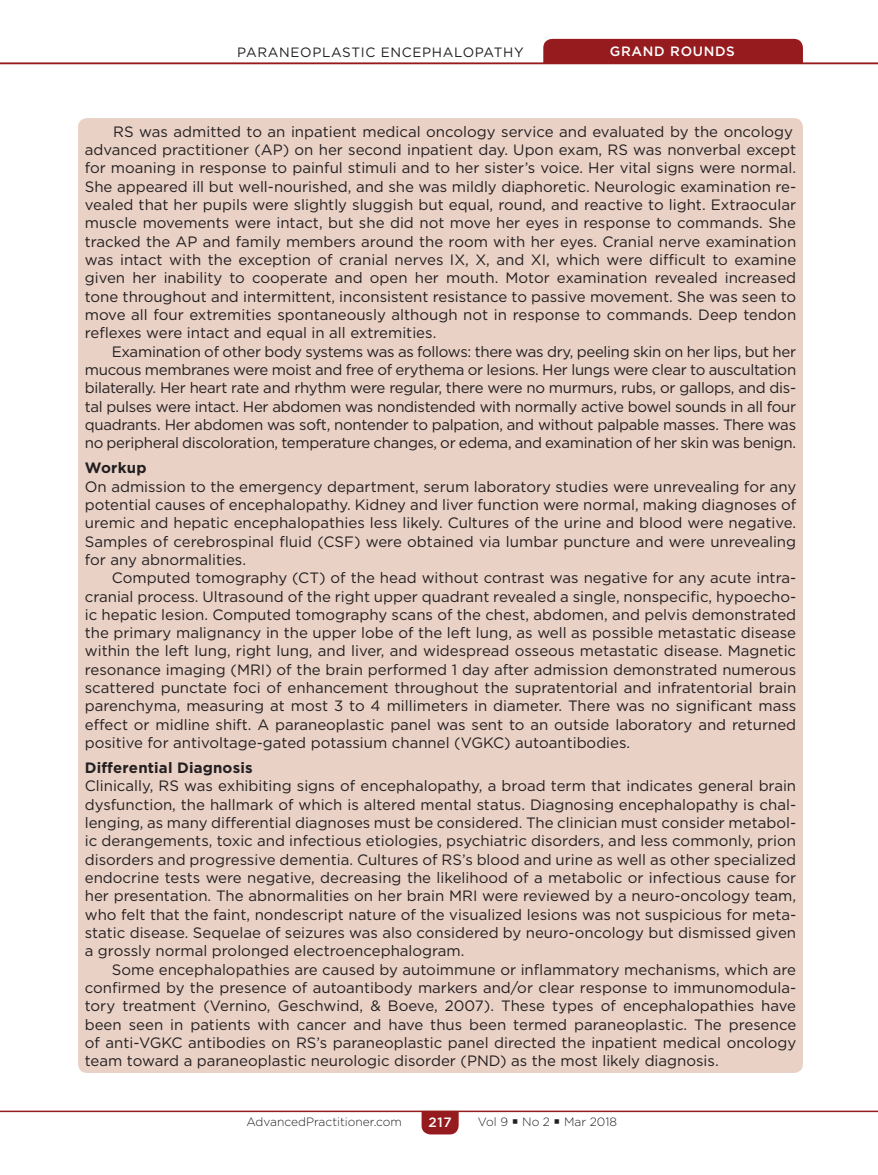
<style>
.page{position:relative;width:878px;height:1175px;background:#fff}
.page>*{position:absolute;margin:0;border:0;box-sizing:border-box;transform-origin:0 0}
.Abstract{font:15px/18.3px "Gotham";color:#231f20;text-align:justify}
.Subhead_2b{font:700 15px "Gotham";letter-spacing:.01em;color:#231f20}
.t1{font:13.5px "Gotham";letter-spacing:.05em;color:#231f20}
.t2{font:500 13.5px "Gotham";letter-spacing:.05em;color:#fff}
.t3{font:300 12px "Gotham";color:#231f20}
</style>
<div class="page">
<hr style="left:0;top:1110px;width:878px;height:2px;background:#961b1e">
<svg style="left:421px;top:1110px;width:37px;height:24px"></svg>
<div style="left:543px;top:39px;width:259px;height:24px;background:#961b1e"></div>
<hr style="left:0;top:63px;width:878px;height:1px;background:#961b1e">
<div style="left:78px;top:118px;width:724px;height:955px;background:#e9d1c6;border-radius:9px"></div>
<p class="t1" style="left:237px;top:43px;width:288px">PARANEOPLASTIC ENCEPHALOPATHY</p>
<p class="t2" style="left:610px;top:43px;width:126px">GRAND ROUNDS</p>
<p class="Abstract" style="left:85px;top:122px;width:713px;text-align:left;text-indent:28px">RS was admitted to an inpatient medical oncology service and evaluated by the oncology advanced practitioner (AP) on her second inpatient day. Upon exam, RS was nonverbal except for moaning in response to painful stimuli and to her sister’s voice. Her vital signs were normal.<br>She appeared ill but well-nourished, and she was mildly diaphoretic. Neurologic examination re&shy;vealed that her pupils were slightly sluggish but equal, round, and reactive to light. Extraocular muscle movements were intact, but she did not move her eyes in response to commands. She tracked the AP and family members around the room with her eyes. Cranial nerve examination was intact with the exception of cranial nerves IX, X, and XI, which were difficult to examine given her inability to cooperate and open her mouth. Motor examination revealed increased tone throughout and intermittent, inconsistent resistance to passive movement. She was seen to move all four extremities spontaneously although not in response to commands. Deep tendon reflexes were intact and equal in all extremities.</p>
<p class="Abstract" style="left:85px;top:342px;width:713px;text-indent:27px">Examination of other body systems was as follows: there was dry, peeling skin on her lips, but her mucous membranes were moist and free of erythema or lesions. Her lungs were clear to auscultation bilaterally. Her heart rate and rhythm were regular, there were no murmurs, rubs, or gallops, and dis&shy;tal pulses were intact. Her abdomen was nondistended with normally active bowel sounds in all four quadrants. Her abdomen was soft, nontender to palpation, and without palpable masses. There was no peripheral discoloration, temperature changes, or edema, and examination of her skin was benign.</p>
<p class="Subhead_2b" style="left:85px;top:458px;width:63px">Workup</p>
<p class="Abstract" style="left:85px;top:477px;width:713px">On admission to the emergency department, serum laboratory studies were unrevealing for any potential causes of encephalopathy. Kidney and liver function were normal, making diagnoses of uremic and hepatic encephalopathies less likely. Cultures of the urine and blood were negative.<br>Samples of cerebrospinal fluid (CSF) were obtained via lumbar puncture and were unrevealing for any abnormalities.</p>
<p class="Abstract" style="left:85px;top:568px;width:713px;text-indent:27px">Computed tomography (CT) of the head without contrast was negative for any acute intra&shy;cranial process. Ultrasound of the right upper quadrant revealed a single, nonspecific, hypoecho&shy;ic hepatic lesion. Computed tomography scans of the chest, abdomen, and pelvis demonstrated the primary malignancy in the upper lobe of the left lung, as well as possible metastatic disease within the left lung, right lung, and liver, and widespread osseous metastatic disease. Magnetic resonance imaging (MRI) of the brain performed 1 day after admission demonstrated numerous scattered punctate foci of enhancement throughout the supratentorial and infratentorial brain parenchyma, measuring at most 3 to 4 millimeters in diameter. There was no significant mass effect or midline shift. A paraneoplastic panel was sent to an outside laboratory and returned positive for antivoltage-gated potassium channel (VGKC) autoantibodies.</p>
<p class="Subhead_2b" style="left:85px;top:758px;width:169px">Differential Diagnosis</p>
<p class="Abstract" style="left:85px;top:776px;width:713px">Clinically, RS was exhibiting signs of encephalopathy, a broad term that indicates general brain dysfunction, the hallmark of which is altered mental status. Diagnosing encephalopathy is chal&shy;lenging, as many differential diagnoses must be considered. The clinician must consider metabol&shy;ic derangements, toxic and infectious etiologies, psychiatric disorders, and less commonly, prion disorders and progressive dementia. Cultures of RS’s blood and urine as well as other specialized endocrine tests were negative, decreasing the likelihood of a metabolic or infectious cause for her presentation. The abnormalities on her brain MRI were reviewed by a neuro-oncology team, who felt that the faint, nondescript nature of the visualized lesions was not suspicious for meta&shy;static disease. Sequelae of seizures was also considered by neuro-oncology but dismissed given a grossly normal prolonged electroencephalogram.</p>
<p class="Abstract" style="left:85px;top:959px;width:713px;text-indent:27px">Some encephalopathies are caused by autoimmune or inflammatory mechanisms, which are confirmed by the presence of autoantibody markers and/or clear response to immunomodula&shy;tory treatment (Vernino, Geschwind, &amp; Boeve, 2007). These types of encephalopathies have been seen in patients with cancer and have thus been termed paraneoplastic. The presence of anti-VGKC antibodies on RS’s paraneoplastic panel directed the inpatient medical oncology team toward a paraneoplastic neurologic disorder (PND) as the most likely diagnosis.</p>
<p class="t3" style="left:246px;top:1114px;width:157px">AdvancedPractitioner.com</p>
<p class="t2" style="left:428px;top:1113px;width:25px">217</p>
<p class="t3" style="left:478px;top:1113px;width:140px">Vol 9 ▪ No 2 ▪ Mar 2018</p>
</div>
